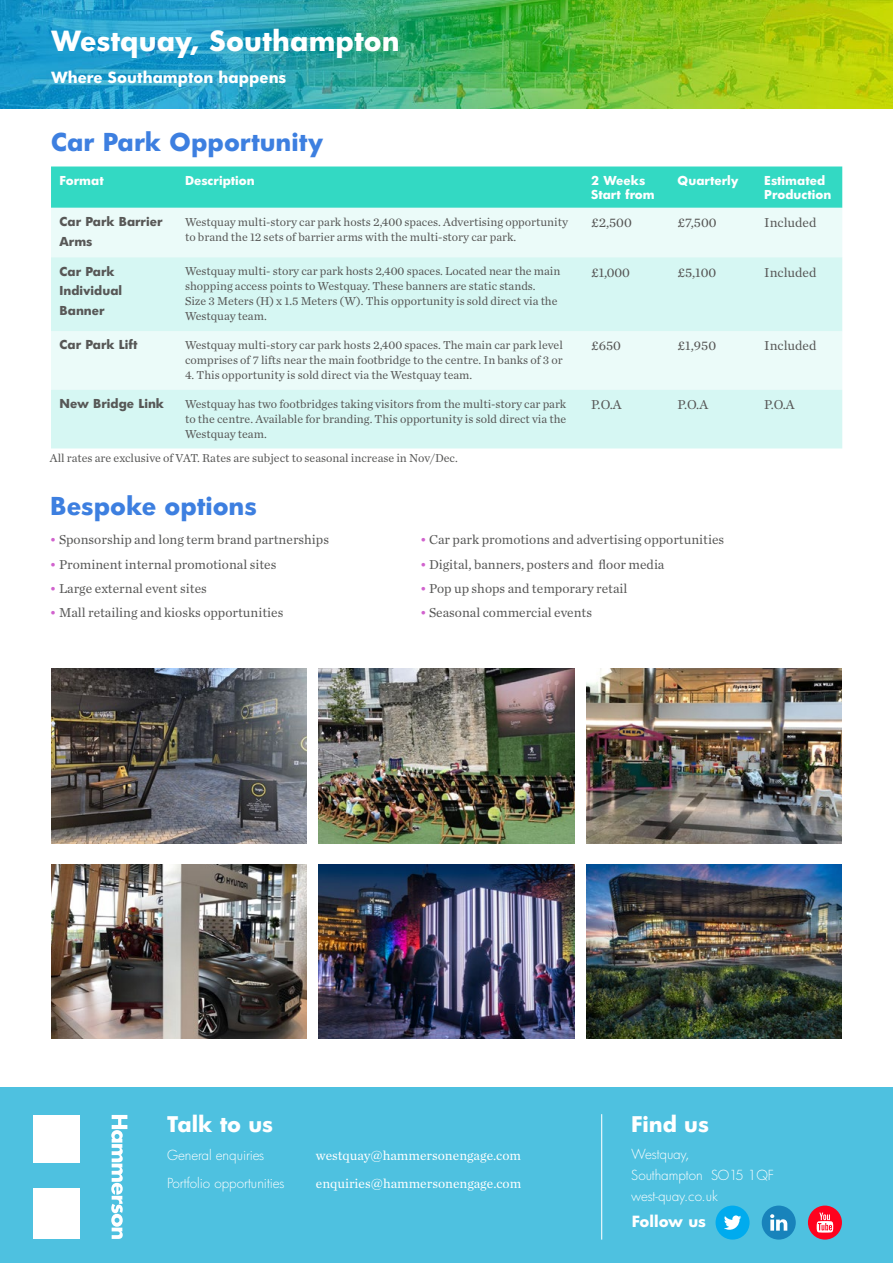
<style>
.page{position:relative;width:893px;height:1263px;background:#fff}
.page>*{position:absolute;margin:0;border:0;box-sizing:border-box;transform-origin:0 0}
.t1{font:700 27px "HP Futura";color:#fff}
.t2{font:700 24px "HP Futura";color:#3d7fe0}
.t3{font:700 21px "HP Futura";color:#fff}
.t4{font:700 15px "HP Futura";color:#fff}
.t5{font:13.5px "Chronicle Text G1";color:#575756}
.t6{font:300 13.5px/21px "HP Futura";letter-spacing:-.005em;color:#fff}
.t7{font:13.5px "Chronicle Text G1";color:#fff}
.t8{font:12px/15px "Chronicle Text G1";color:#575756}
.t9{font:700 12px/19.5px "HP Futura";color:#575756}
.t10{font:700 12px/14.4px "HP Futura";color:#fff}
.s1{color:#d163ce}
</style>
<div class="page">
<div style="left:0;top:1087px;width:893px;height:176px;background:#4ec1e0"></div>
<div style="left:33px;top:1188px;width:46px;height:51px;background:#fff"></div>
<div style="left:33px;top:1115px;width:46px;height:48px;background:#fff"></div>
<svg style="left:111px;top:1115px;width:16px;height:124px"></svg>
<hr style="left:601px;top:1114px;width:1px;height:125px;background:#fff">
<div style="left:715px;top:1205px;width:35px;height:34px;background:#00abee;border-radius:50%"></div>
<svg style="left:724px;top:1215px;width:17px;height:15px"></svg>
<div style="left:762px;top:1205px;width:34px;height:34px;background:#1883bb;border-radius:50%"></div>
<svg style="left:770px;top:1214px;width:17px;height:16px"></svg>
<div style="left:808px;top:1205px;width:34px;height:34px;background:#ff021e;border-radius:50%"></div>
<svg style="left:817px;top:1212px;width:16px;height:20px"></svg>
<div style="left:51px;top:166px;width:791px;height:42px;background:#33d9c3"></div>
<div style="left:51px;top:208px;width:791px;height:49px;background:#ebfbf9"></div>
<svg style="left:51px;top:257px;width:791px;height:191px;background:#dcf8f4"></svg>
<img style="left:0;top:0;width:893px;height:109px">
<img style="left:318px;top:669px;width:256px;height:174px">
<img style="left:318px;top:864px;width:256px;height:174px">
<img style="left:586px;top:669px;width:256px;height:174px">
<img style="left:586px;top:864px;width:256px;height:174px">
<img style="left:51px;top:669px;width:256px;height:174px">
<img style="left:51px;top:864px;width:256px;height:174px">
<h1 class="t1" style="left:51px;top:22px;width:350px">Westquay, Southampton</h1>
<p class="t4" style="left:51px;top:67px;width:237px">Where Southampton happens</p>
<h2 class="t2" style="left:51px;top:125px;width:274px">Car Park Opportunity</h2>
<p class="t10" style="left:60px;top:173px;width:46px">Format</p>
<p class="t10" style="left:185px;top:173px;width:71px">Description</p>
<p class="t10" style="left:591px;top:173px;width:65px">2 Weeks<br>Start from</p>
<p class="t10" style="left:678px;top:173px;width:62px">Quarterly</p>
<p class="t10" style="left:764px;top:173px;width:69px">Estimated<br>Production</p>
<p class="t9" style="left:60px;top:212px;width:104px">Car Park Barrier<br>Arms</p>
<p class="t8" style="left:185px;top:214px;width:384px">Westquay multi-story car park hosts 2,400 spaces. Advertising opportunity to brand the 12 sets of barrier arms with the multi-story car park.</p>
<p class="t5" style="left:591px;top:212px;width:42px">£2,500</p>
<p class="t5" style="left:678px;top:212px;width:40px">£7,500</p>
<p class="t5" style="left:764px;top:212px;width:54px">Included</p>
<p class="t9" style="left:60px;top:261px;width:64px">Car Park<br>Individual<br>Banner</p>
<p class="t8" style="left:185px;top:263px;width:377px">Westquay multi- story car park hosts 2,400 spaces. Located near the main shopping access points to Westquay. These banners are static stands.<br>Size 3 Meters (H) x 1.5 Meters (W). This opportunity is sold direct via the Westquay team.</p>
<p class="t5" style="left:591px;top:262px;width:40px">£1,000</p>
<p class="t5" style="left:678px;top:262px;width:40px">£5,100</p>
<p class="t5" style="left:764px;top:262px;width:54px">Included</p>
<p class="t9" style="left:60px;top:335px;width:79px">Car Park Lift</p>
<p class="t8" style="left:185px;top:337px;width:379px">Westquay multi-story car park hosts 2,400 spaces. The main car park level comprises of 7 lifts near the main footbridge to the centre. In banks of 3 or</p>
<p class="t8" style="left:185px;top:367px;width:289px">4. This opportunity is sold direct via the Westquay team.</p>
<p class="t5" style="left:591px;top:336px;width:31px">£650</p>
<p class="t5" style="left:678px;top:336px;width:40px">£1,950</p>
<p class="t5" style="left:764px;top:336px;width:54px">Included</p>
<p class="t9" style="left:60px;top:394px;width:106px">New Bridge Link</p>
<p class="t8" style="left:185px;top:396px;width:383px;text-align:justify">Westquay has two footbridges taking visitors from the multi-story car park to the centre. Available for branding. This opportunity is sold direct via the Westquay team.</p>
<p class="t5" style="left:591px;top:394px;width:32px">P.O.A</p>
<p class="t5" style="left:678px;top:394px;width:32px">P.O.A</p>
<p class="t5" style="left:764px;top:394px;width:32px">P.O.A</p>
<p class="t8" style="left:50px;top:450px;width:409px">All rates are exclusive of VAT. Rates are subject to seasonal increase in Nov/Dec.</p>
<h2 class="t2" style="left:50px;top:489px;width:208px">Bespoke options</h2>
<p class="t5" style="left:50px;top:530px;width:281px"><span class="s1">•</span> Sponsorship and long term brand partnerships</p>
<p class="t5" style="left:50px;top:554px;width:228px"><span class="s1">•</span> Prominent internal promotional sites</p>
<p class="t5" style="left:50px;top:578px;width:159px"><span class="s1">•</span> Large external event sites</p>
<p class="t5" style="left:50px;top:602px;width:235px"><span class="s1">•</span> Mall retailing and kiosks opportunities</p>
<p class="t5" style="left:420px;top:530px;width:306px"><span class="s1">•</span> Car park promotions and advertising opportunities</p>
<p class="t5" style="left:420px;top:554px;width:246px"><span class="s1">•</span> Digital, banners, posters and floor media</p>
<p class="t5" style="left:420px;top:578px;width:209px"><span class="s1">•</span> Pop up shops and temporary retail</p>
<p class="t5" style="left:420px;top:602px;width:174px"><span class="s1">•</span> Seasonal commercial events</p>
<h3 class="t3" style="left:167px;top:1109px;width:107px">Talk to us</h3>
<h3 class="t3" style="left:631px;top:1109px;width:79px">Find us</h3>
<p class="t6" style="left:167px;top:1144px;width:99px">General enquiries</p>
<p class="t7" style="left:316px;top:1145px;width:207px">westquay@hammersonengage.com</p>
<p class="t6" style="left:167px;top:1172px;width:119px">Portfolio opportunities</p>
<p class="t7" style="left:316px;top:1173px;width:207px">enquiries@hammersonengage.com</p>
<p class="t6" style="left:631px;top:1144px;width:144px">Westquay,<br>Southampton SO15 1QF west-quay.co.uk</p>
<p class="t4" style="left:632px;top:1211px;width:76px">Follow us</p>
</div>
